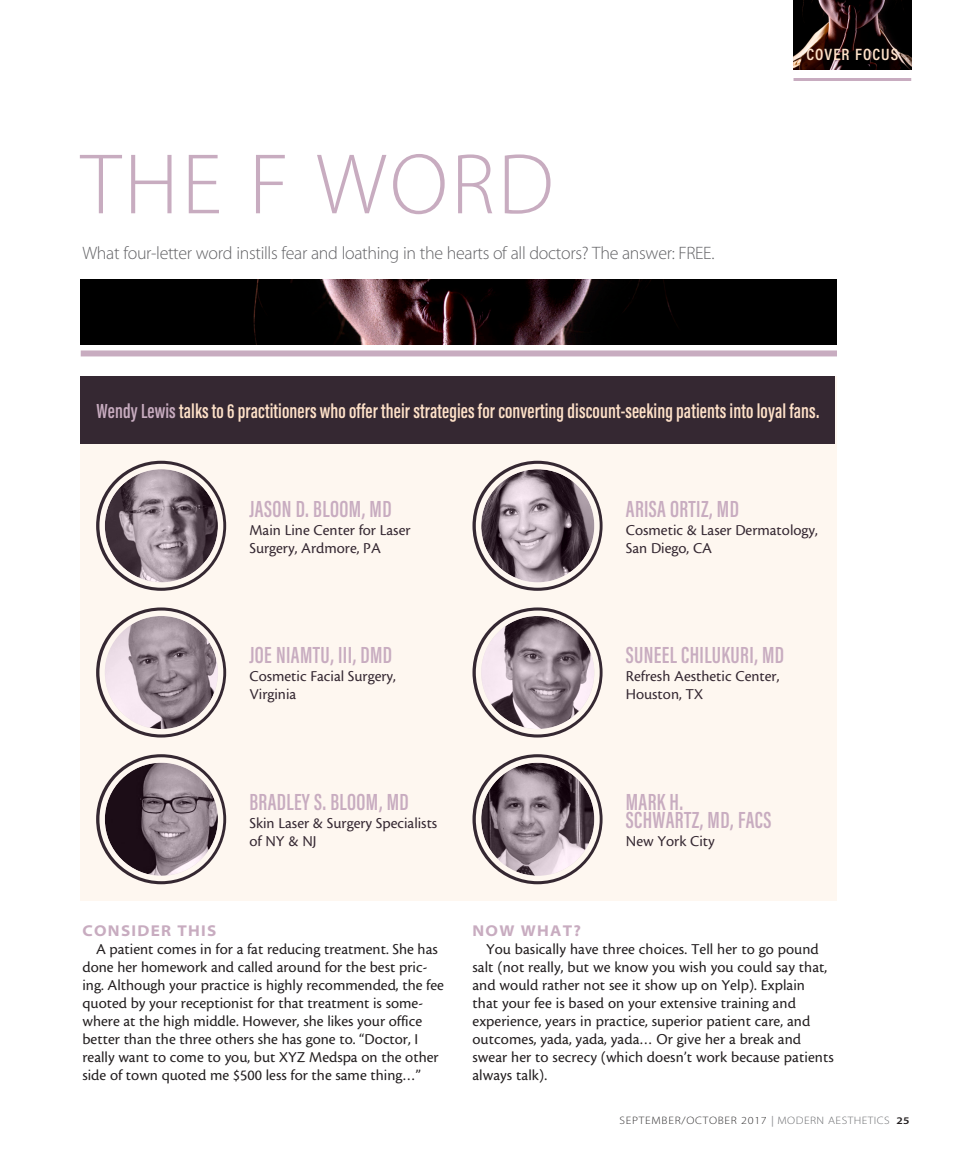
<style>
.page{position:relative;width:972px;height:1161px;background:#fff}
.page>*{position:absolute;margin:0;border:0;box-sizing:border-box;transform-origin:0 0}
.headline{font:86.7px "Myriad MM 215 600";letter-spacing:.035em;color:#c8acc0}
.body{font:600 24px/18.8px "Acumin Pro Extra Cond";letter-spacing:.015em;color:#c8acc0}
.body-2{font:600 21px "Acumin Pro Extra Cond";letter-spacing:.005em;color:#fee1c8}
.deck{font:18px "Myriad MM 215 600";letter-spacing:-.02em;color:#636366}
.t1{font:600 16.5px "Acumin Pro Cond";letter-spacing:.065em;color:#fee1c8}
.body-3{font:15.75px/18px "Cronos MM 408 10";color:#231f20}
.body-4{font:15.75px/18px "Cronos MM 408 10";color:#352832}
.subhead{font:15.75px "Myriad MM 700 700";letter-spacing:.08em;color:#c8acc0}
.t2{font:10.8px "Myriad MM 215 600";letter-spacing:.06em;color:#312f30;scale:1.11 1}
.s1{color:#c8acc0}
.s2{font-family:"Myriad MM 400 600";color:#939598}
.s3{color:#6c6d70}
.s4{font-family:"Myriad MM 565 600";font-size:10.2px;color:#231f20}
</style>
<div class="page">
<img style="left:794px;top:0;width:117px;height:69px">
<hr style="left:794px;top:78px;width:117px;height:3px;background:#c8acc0">
<img style="left:81px;top:280px;width:755px;height:65px">
<div style="left:81px;top:350px;width:756px;height:6px;background:#c8acc0"></div>
<div style="left:81px;top:376px;width:756px;height:525px;background:#fef7f0"></div>
<svg style="left:96px;top:461px;width:130px;height:130px"></svg>
<img style="left:105px;top:469px;width:113px;height:113px">
<div style="left:99px;top:464px;width:124px;height:124px;border:5px solid #fef7f0;border-radius:50%"></div>
<svg style="left:472px;top:461px;width:131px;height:130px"></svg>
<img style="left:481px;top:469px;width:113px;height:113px">
<div style="left:476px;top:464px;width:124px;height:124px;border:5px solid #fef7f0;border-radius:50%"></div>
<svg style="left:96px;top:607px;width:130px;height:131px"></svg>
<img style="left:105px;top:616px;width:113px;height:113px">
<div style="left:99px;top:611px;width:124px;height:123px;border:5px solid #fef7f0;border-radius:50%"></div>
<svg style="left:472px;top:607px;width:131px;height:131px"></svg>
<img style="left:481px;top:616px;width:113px;height:113px">
<div style="left:476px;top:611px;width:124px;height:123px;border:5px solid #fef7f0;border-radius:50%"></div>
<svg style="left:96px;top:754px;width:130px;height:130px"></svg>
<img style="left:105px;top:763px;width:113px;height:113px">
<div style="left:99px;top:757px;width:124px;height:124px;border:5px solid #fef7f0;border-radius:50%"></div>
<svg style="left:472px;top:754px;width:131px;height:130px"></svg>
<img style="left:481px;top:763px;width:113px;height:113px">
<div style="left:476px;top:757px;width:124px;height:124px;border:5px solid #fef7f0;border-radius:50%"></div>
<div style="left:81px;top:376px;width:754px;height:68px;background:#352832"></div>
<p class="headline" style="left:81px;top:142px;width:474px">THE F WORD</p>
<p class="deck" style="left:82px;top:244px;width:633px">What four-letter word instills fear and loathing in the hearts of all doctors? The answer: FREE.</p>
<p class="t1" style="left:807px;top:43px;width:93px">COVER FOCUS</p>
<p class="body-2" style="left:97px;top:398px;width:724px"><span class="s1">Wendy Lewis</span> talks to 6 practitioners who offer their strategies for converting discount-seeking patients into loyal fans.</p>
<p class="body" style="left:249px;top:499px;width:144px">JASON D. BLOOM, MD</p>
<p class="body-4" style="left:249px;top:521px;width:163px">Main Line Center for Laser<br>Surgery, Ardmore, PA</p>
<p class="body" style="left:626px;top:499px;width:115px">ARISA ORTIZ, MD</p>
<p class="body-4" style="left:626px;top:521px;width:194px">Cosmetic &amp; Laser Dermatology,<br>San Diego, CA</p>
<p class="body" style="left:249px;top:646px;width:144px">JOE NIAMTU, III, DMD</p>
<p class="body-4" style="left:249px;top:668px;width:148px">Cosmetic Facial Surgery,<br>Virginia</p>
<p class="body" style="left:626px;top:646px;width:160px">SUNEEL CHILUKURI, MD</p>
<p class="body-4" style="left:626px;top:668px;width:155px">Refresh Aesthetic Center,<br>Houston, TX</p>
<p class="body" style="left:249px;top:792px;width:161px">BRADLEY S. BLOOM, MD</p>
<p class="body-4" style="left:249px;top:814px;width:189px">Skin Laser &amp; Surgery Specialists of NY &amp; NJ</p>
<p class="body" style="left:626px;top:792px;width:147px">MARK H.<br>SCHWARTZ, MD, FACS</p>
<p class="body-4" style="left:626px;top:833px;width:90px">New York City</p>
<p class="subhead" style="left:82px;top:923px;width:135px">CONSIDER THIS</p>
<p class="body-3" style="left:82px;top:940px;width:363px;text-indent:14px">A patient comes in for a fat reducing treatment. She has done her homework and called around for the best pric&shy;ing. Although your practice is highly recommended, the fee quoted by your receptionist for that treatment is some&shy;where at the high middle. However, she likes your office better than the three others she has gone to. “Doctor, I really want to come to you, but XYZ Medspa on the other side of town quoted me $500 less for the same thing…”</p>
<p class="subhead" style="left:472px;top:923px;width:110px">NOW WHAT?</p>
<p class="body-3" style="left:472px;top:940px;width:363px;text-indent:14px">You basically have three choices. Tell her to go pound salt (not really, but we know you wish you could say that, and would rather not see it show up on Yelp). Explain that your fee is based on your extensive training and experience, years in practice, superior patient care, and outcomes, yada, yada, yada… Or give her a break and swear her to secrecy (which doesn’t work because patients always talk).</p>
<p class="t2" style="left:620px;top:1115px;width:263px">SEPTEMBER/OCTOBER 2017 <span class="s2">|</span> <span class="s3">MODERN AESTHETICS</span> <span class="s4">25</span></p>
</div>
